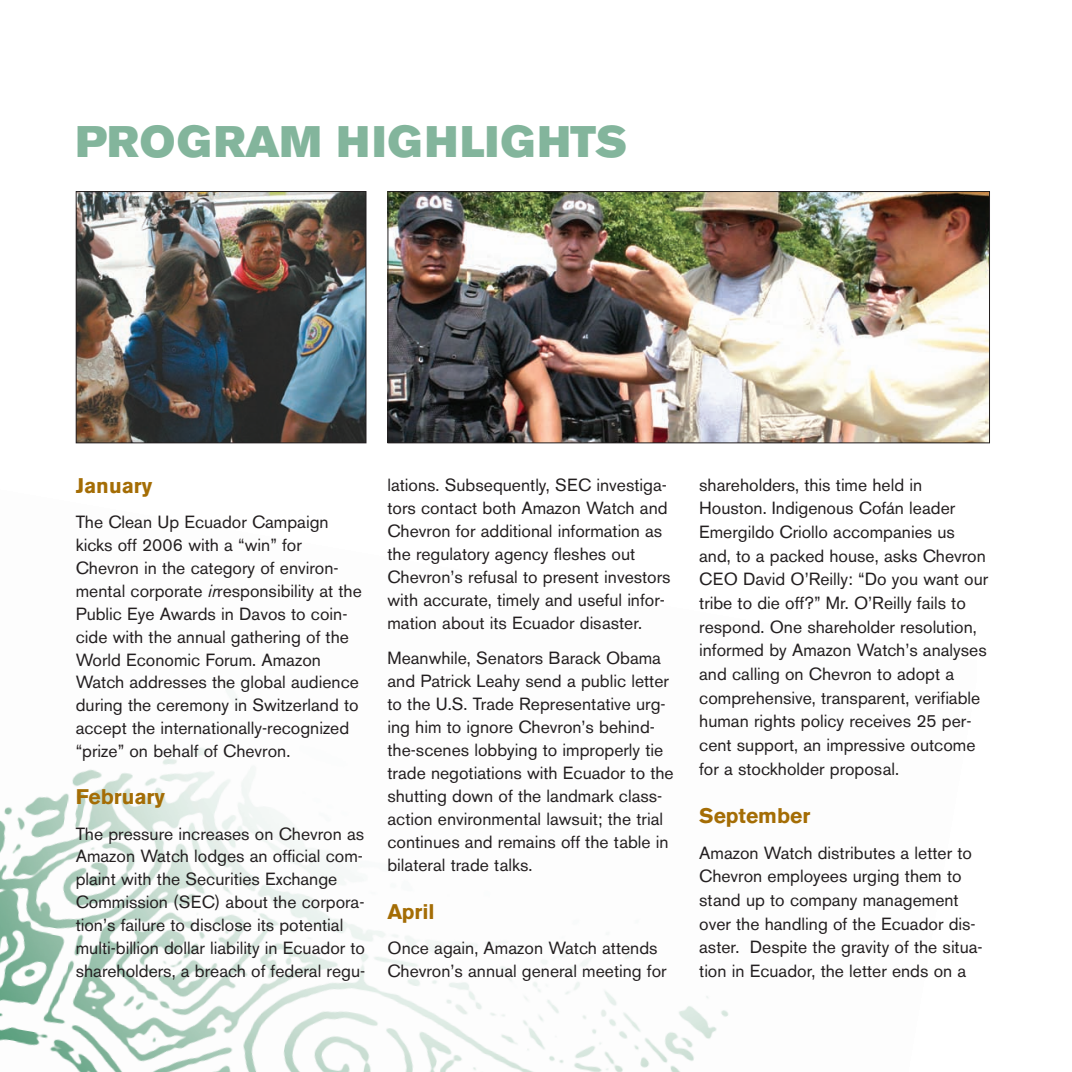
<style>
.page{position:relative;width:1072px;height:1072px;background:#fff}
.page>*{position:absolute;margin:0;border:0;box-sizing:border-box;transform-origin:0 0}
.t1{font:43.75px "Akzidenz Grotesk BE Super";letter-spacing:.03em;color:#83b59c}
.t2{font:700 21px "Akzidenz Grotesk BE";color:#a46d05}
.t3{font:17.5px/23.6px "Akzidenz Grotesk BE";color:#231f20}
.s1{font-style:italic}
</style>
<div class="page">
<img style="left:0;top:191px;width:990px;height:880px">
<h1 class="t1" style="left:76px;top:126px;width:553px">PROGRAM HIGHLIGHTS</h1>
<p class="t2" style="left:76px;top:478px;width:78px">January</p>
<p class="t3" style="left:76px;top:512px;width:287px;line-height:22.9px">The Clean Up Ecuador Campaign kicks off 2006 with a “win” for Chevron in the category of environ&shy;mental corporate <span class="s1">ir</span>responsibility at the Public Eye Awards in Davos to coin&shy;cide with the annual gathering of the World Economic Forum. Amazon Watch addresses the global audience during the ceremony in Switzerland to accept the internationally-recognized “prize” on behalf of Chevron.</p>
<p class="t2" style="left:76px;top:789px;width:91px">February</p>
<p class="t3" style="left:76px;top:823px;width:291px;line-height:22.9px">The pressure increases on Chevron as Amazon Watch lodges an official com&shy;plaint with the Securities Exchange Commission (SEC) about the corpora&shy;tion’s failure to disclose its potential multi-billion dollar liability in Ecuador to shareholders, a breach of federal regu-</p>
<p class="t3" style="left:387px;top:474px;width:284px;line-height:23.1px">lations. Subsequently, SEC investiga&shy;tors contact both Amazon Watch and Chevron for additional information as the regulatory agency fleshes out Chevron’s refusal to present investors with accurate, timely and useful infor&shy;mation about its Ecuador disaster.</p>
<p class="t3" style="left:387px;top:648px;width:288px;line-height:23.1px">Meanwhile, Senators Barack Obama and Patrick Leahy send a public letter to the U.S. Trade Representative urg&shy;ing him to ignore Chevron’s behind&shy;the-scenes lobbying to improperly tie trade negotiations with Ecuador to the shutting down of the landmark class&shy;action environmental lawsuit; the trial continues and remains off the table in bilateral trade talks.</p>
<p class="t2" style="left:387px;top:903px;width:49px">April</p>
<p class="t3" style="left:387px;top:937px;width:280px;line-height:23.1px">Once again, Amazon Watch attends<br>Chevron’s annual general meeting for</p>
<p class="t3" style="left:699px;top:474px;width:290px">shareholders, this time held in Houston. Indigenous Cofán leader Emergildo Criollo accompanies us and, to a packed house, asks Chevron CEO David O’Reilly: “Do you want our tribe to die off?” Mr. O’Reilly fails to respond. One shareholder resolution, informed by Amazon Watch’s analyses and calling on Chevron to adopt a comprehensive, transparent, verifiable human rights policy receives 25 per&shy;cent support, an impressive outcome for a stockholder proposal.</p>
<p class="t2" style="left:699px;top:807px;width:113px">September</p>
<p class="t3" style="left:699px;top:842px;width:285px">Amazon Watch distributes a letter to Chevron employees urging them to stand up to company management over the handling of the Ecuador dis&shy;aster. Despite the gravity of the situa&shy;tion in Ecuador, the letter ends on a</p>
</div>
